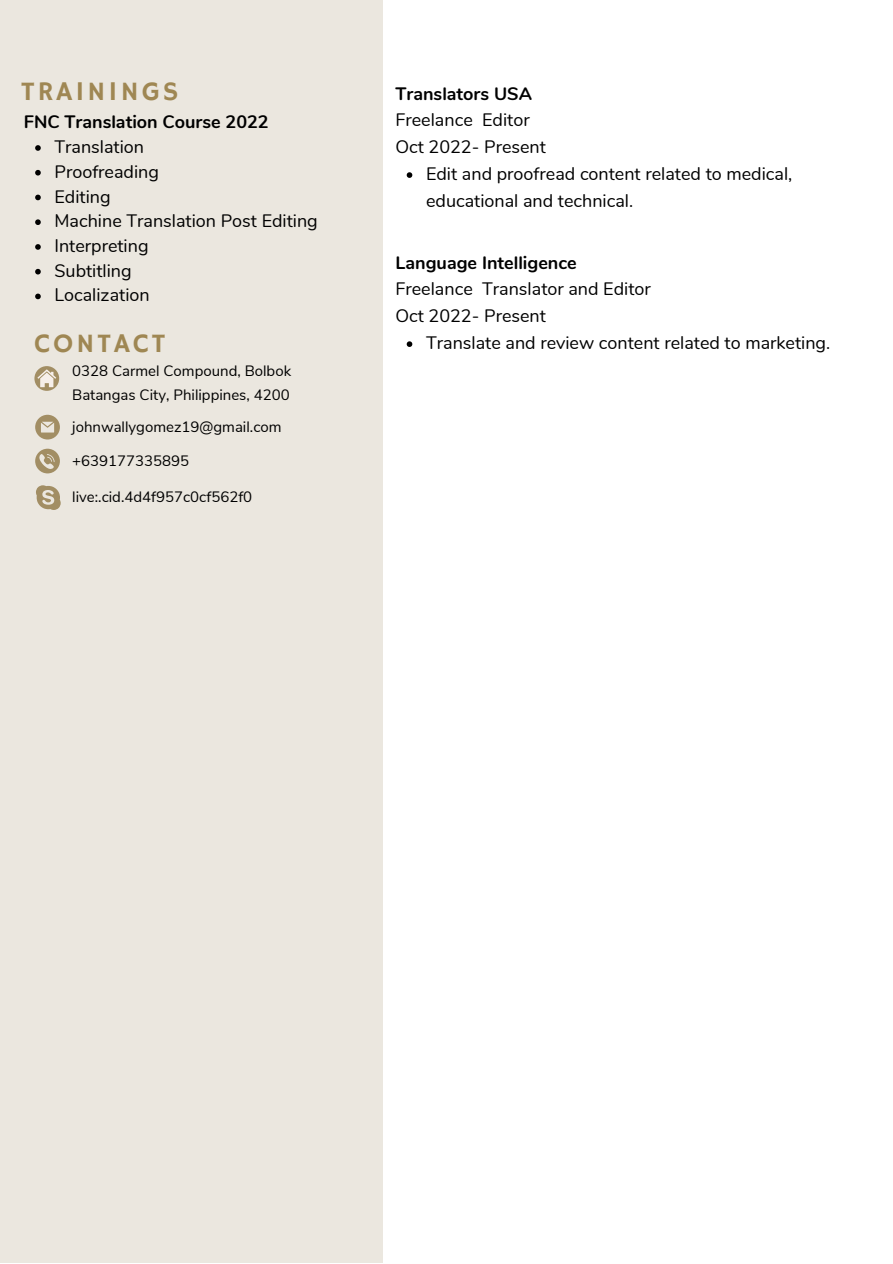
<style>
.page{position:relative;width:893px;height:1264px;background:#fff}
.page>*{position:absolute;margin:0;border:0;box-sizing:border-box;transform-origin:0 0}
.t1{font:27px "Hammersmith One";letter-spacing:.115em;color:#9f8753}
.t2{font:18px/27px "Nunito";color:#000}
.t3{font:700 18px "Nunito";color:#000}
.t4{font:15px/24.8px "Nunito Sans";color:#000}
</style>
<div class="page">
<div style="left:0;top:0;width:382px;height:1262px;background:#ebe7df"></div>
<svg style="left:406px;top:172px;width:6px;height:6px"></svg>
<svg style="left:406px;top:341px;width:6px;height:6px"></svg>
<svg style="left:35px;top:448px;width:25px;height:25px"></svg>
<svg style="left:35px;top:415px;width:25px;height:24px"></svg>
<svg style="left:34px;top:366px;width:25px;height:25px"></svg>
<svg style="left:37px;top:369px;width:19px;height:18px"></svg>
<svg style="left:36px;top:485px;width:25px;height:25px"></svg>
<svg style="left:35px;top:145px;width:6px;height:6px"></svg>
<svg style="left:35px;top:170px;width:6px;height:5px"></svg>
<svg style="left:35px;top:195px;width:6px;height:5px"></svg>
<svg style="left:35px;top:219px;width:6px;height:6px"></svg>
<svg style="left:35px;top:244px;width:6px;height:6px"></svg>
<svg style="left:35px;top:269px;width:6px;height:5px"></svg>
<svg style="left:35px;top:293px;width:6px;height:6px"></svg>
<p class="t1" style="left:21px;top:76px;width:159px">TRAININGS</p>
<p class="t3" style="left:24px;top:110px;width:246px">FNC Translation Course 2022</p>
<p class="t2" style="left:54px;top:134px;width:91px">Translation</p>
<p class="t2" style="left:54px;top:158px;width:106px">Proofreading</p>
<p class="t2" style="left:54px;top:183px;width:58px">Editing</p>
<p class="t2" style="left:54px;top:208px;width:265px">Machine Translation Post Editing</p>
<p class="t2" style="left:54px;top:232px;width:96px">Interpreting</p>
<p class="t2" style="left:54px;top:257px;width:79px">Subtitling</p>
<p class="t2" style="left:54px;top:282px;width:97px">Localization</p>
<p class="t1" style="left:34px;top:328px;width:132px">CONTACT</p>
<p class="t4" style="left:72px;top:358px;width:220px">0328 Carmel Compound, Bolbok<br>Batangas City, Philippines, 4200</p>
<p class="t4" style="left:72px;top:415px;width:211px">johnwallygomez19@gmail.com</p>
<p class="t4" style="left:72px;top:448px;width:118px">+639177335895</p>
<p class="t4" style="left:72px;top:484px;width:181px">live:.cid.4d4f957c0cf562f0</p>
<p class="t3" style="left:395px;top:82px;width:138px">Translators USA</p>
<p class="t2" style="left:395px;top:107px;width:136px">Freelance Editor</p>
<p class="t2" style="left:395px;top:134px;width:152px">Oct 2022- Present</p>
<p class="t2" style="left:426px;top:161px;width:368px">Edit and proofread content related to medical, educational and technical.</p>
<p class="t3" style="left:395px;top:251px;width:183px">Language Intelligence</p>
<p class="t2" style="left:395px;top:276px;width:257px">Freelance Translator and Editor</p>
<p class="t2" style="left:395px;top:303px;width:152px">Oct 2022- Present</p>
<p class="t2" style="left:426px;top:330px;width:405px">Translate and review content related to marketing.</p>
</div>
